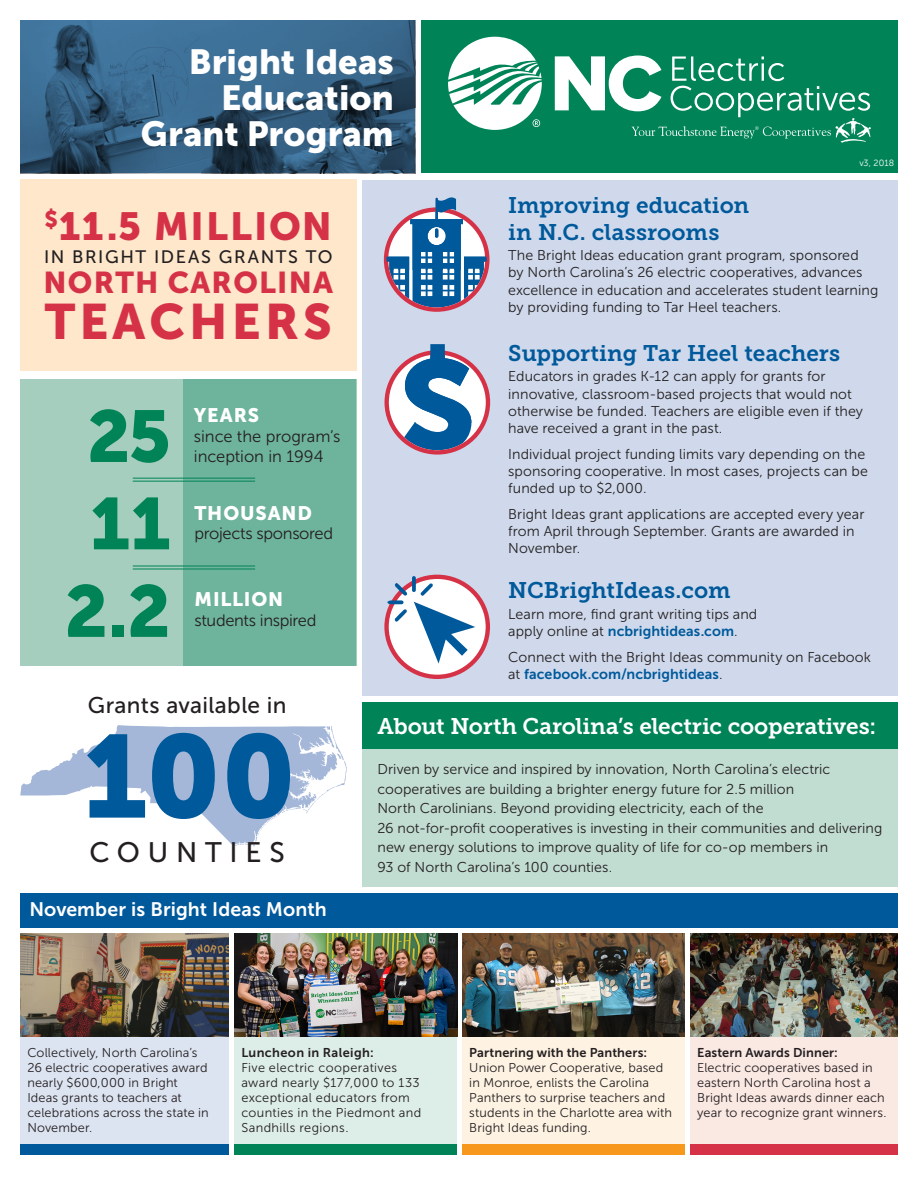
<style>
.page{position:relative;width:918px;height:1188px;background:#fff}
.page>*{position:absolute;margin:0;border:0;box-sizing:border-box;transform-origin:0 0}
.t1{font:116.55px "Museo Sans 900";color:#00599b}
.t2{font:72.6px "Museo Sans 900";color:#008457}
.t3{font:49.5px "Museo Sans 900";letter-spacing:.085em;color:#d63247}
.t4{font:39px "Museo Sans 900";letter-spacing:.04em;color:#d63247}
.t5{font:34.65px/36px "Museo Sans 900";letter-spacing:.005em;color:#fff;text-align:right}
.t6{font:30px "Museo Sans 900";letter-spacing:.04em;color:#d63247}
.Body__sm{font:28.2px "Museo Sans 500";letter-spacing:.275em;color:#231f20}
.Body__sm-2{font:22.65px "Museo Sans 500";letter-spacing:.015em;color:#231f20}
.t7{font:22.5px/27px "Museo Slab 700";color:#00599b}
.t8{font:22.5px "Museo Slab 700";letter-spacing:-.005em;color:#fff}
.t9{font:19.5px "Museo Sans 700";letter-spacing:.005em;color:#fff}
.t10{font:19.5px "Museo Sans 900";letter-spacing:.045em;color:#fff}
.t11{font:18px "Museo Sans 500";letter-spacing:.085em;color:#231f20}
.Body__sm-3{font:16.5px/19.8px "Museo Sans 300";letter-spacing:-.015em;color:#231f20}
.Body__sm-4{font:14.25px/17.1px "Museo Sans 300";letter-spacing:.005em;color:#231f20}
.Body__ex_sm{font:12.75px/15px "Museo Sans 300";letter-spacing:.01em;color:#231f20}
.Body__ex_sm-2{font:12.75px/15px "Museo Sans 300";letter-spacing:.03em;color:#231f20}
.Body__sm-5{font:9px "Museo Sans 300";letter-spacing:.01em;color:#fff}
.s1{font-family:"Museo Sans 700";color:#00599b}
.s2{font-family:"Museo Sans 700"}
</style>
<div class="page">
<div style="left:20px;top:180px;width:336px;height:191px;background:#fee7cb"></div>
<svg style="left:20px;top:725px;width:327px;height:122px"></svg>
<div style="left:20px;top:379px;width:336px;height:286px;background:#a5cebe"></div>
<svg style="left:20px;top:20px;width:395px;height:153px;background:#335d7e"></svg>
<div style="left:362px;top:180px;width:536px;height:516px;background:#cfd9eb"></div>
<div style="left:362px;top:749px;width:536px;height:138px;background:#c1dcd1"></div>
<div style="left:362px;top:702px;width:536px;height:47px;background:#008457"></div>
<div style="left:20px;top:893px;width:878px;height:34px;background:#00599b"></div>
<div style="left:20px;top:1036px;width:209px;height:109px;background:#dde4f1"></div>
<div style="left:462px;top:1036px;width:223px;height:109px;background:#fef3e3"></div>
<div style="left:234px;top:1036px;width:223px;height:109px;background:#ddede7"></div>
<div style="left:690px;top:1036px;width:208px;height:109px;background:#fae8e3"></div>
<img style="left:20px;top:934px;width:209px;height:102px">
<img style="left:234px;top:934px;width:223px;height:102px">
<img style="left:462px;top:934px;width:223px;height:102px">
<img style="left:690px;top:934px;width:208px;height:102px">
<div style="left:20px;top:1145px;width:209px;height:10px;background:#00599b"></div>
<div style="left:235px;top:1145px;width:222px;height:10px;background:#008457"></div>
<div style="left:462px;top:1145px;width:223px;height:10px;background:#f7981d"></div>
<div style="left:690px;top:1145px;width:208px;height:10px;background:#d63247"></div>
<div style="left:184px;top:379px;width:172px;height:286px;background:#6eb39b"></div>
<hr style="left:133px;top:478px;width:122px;height:1px;background:#008457">
<hr style="left:133px;top:481px;width:122px;height:1px;background:#008457">
<hr style="left:133px;top:566px;width:122px;height:1px;background:#008457">
<hr style="left:133px;top:569px;width:122px;height:1px;background:#008457">
<svg style="left:387px;top:352px;width:101px;height:100px;background:#f8e0e4"></svg>
<div style="left:385px;top:350px;width:105px;height:105px;border:4px solid #d63247;border-radius:50%"></div>
<svg style="left:403px;top:344px;width:68px;height:106px;background:#6891b9"></svg>
<svg style="left:383px;top:197px;width:107px;height:110px"></svg>
<svg style="left:387px;top:577px;width:101px;height:100px"></svg>
<div style="left:384px;top:575px;width:106px;height:104px;border:4px solid #d63247;border-radius:50%"></div>
<div style="left:421px;top:20px;width:477px;height:153px;background:#008457"></div>
<svg style="left:555px;top:55px;width:316px;height:88px"></svg>
<svg style="left:448px;top:37px;width:94px;height:93px"></svg>
<svg style="left:388px;top:576px;width:87px;height:88px;background:#bfc8d9"></svg>
<p class="t5" style="left:141px;top:43px;width:254px">Bright Ideas<br>Education<br>Grant Program</p>
<h1 class="t4" style="left:45px;top:205px;width:289px"><sup>$</sup>11.5 MILLION</h1>
<h1 class="t11" style="left:44px;top:247px;width:290px">IN BRIGHT IDEAS GRANTS TO</h1>
<h1 class="t6" style="left:44px;top:265px;width:291px">NORTH CAROLINA</h1>
<h1 class="t3" style="left:45px;top:294px;width:289px">TEACHERS</h1>
<h1 class="t2" style="left:87px;top:395px;width:85px">25</h1>
<h4 class="t10" style="left:194px;top:404px;width:67px">YEARS</h4>
<p class="Body__sm-3" style="left:194px;top:427px;width:148px">since the program’s inception in 1994</p>
<h1 class="t2" style="left:90px;top:483px;width:82px">11</h1>
<h4 class="t10" style="left:195px;top:502px;width:119px">THOUSAND</h4>
<p class="Body__sm-3" style="left:195px;top:524px;width:140px">projects sponsored</p>
<h1 class="t2" style="left:64px;top:570px;width:108px">2.2</h1>
<h4 class="t10" style="left:195px;top:589px;width:90px">MILLION</h4>
<p class="Body__sm-3" style="left:195px;top:611px;width:123px">students inspired</p>
<p class="Body__sm-5" style="left:859px;top:158px;width:36px">v3, 2018</p>
<h3 class="t7" style="left:508px;top:192px;width:243px">Improving education in N.C. classrooms</h3>
<p class="Body__sm-4" style="left:508px;top:247px;width:372px">The Bright Ideas education grant program, sponsored<br>by North Carolina’s 26 electric cooperatives, advances excellence in education and accelerates student learning by providing funding to Tar Heel teachers.</p>
<h3 class="t7" style="left:508px;top:340px;width:333px">Supporting Tar Heel teachers</h3>
<p class="Body__sm-4" style="left:508px;top:368px;width:356px">Educators in grades K-12 can apply for grants for innovative, classroom-based projects that would not otherwise be funded. Teachers are eligible even if they have received a grant in the past.</p>
<p class="Body__sm-4" style="left:508px;top:446px;width:361px">Individual project funding limits vary depending on the sponsoring cooperative. In most cases, projects can be funded up to $2,000.</p>
<p class="Body__sm-4" style="left:508px;top:506px;width:358px">Bright Ideas grant applications are accepted every year from April through September. Grants are awarded in<br>November.</p>
<h3 class="t7" style="left:508px;top:577px;width:224px">NCBrightIdeas.com</h3>
<p class="Body__sm-4" style="left:508px;top:605px;width:251px">Learn more, find grant writing tips and apply online at <span class="s1">ncbrightideas.com</span>.</p>
<p class="Body__sm-4" style="left:508px;top:649px;width:364px">Connect with the Bright Ideas community on Facebook at <span class="s1">facebook.com/ncbrightideas</span>.</p>
<p class="Body__sm-2" style="left:88px;top:693px;width:200px">Grants available in</p>
<h1 class="t1" style="left:83px;top:711px;width:214px">100</h1>
<p class="Body__sm" style="left:90px;top:837px;width:197px">COUNTIES</p>
<h4 class="t9" style="left:29px;top:899px;width:299px">November is Bright Ideas Month</h4>
<h3 class="t8" style="left:377px;top:713px;width:500px">About North Carolina’s electric cooperatives:</h3>
<p class="Body__sm-4" style="left:377px;top:760px;width:506px;line-height:19.5px">Driven by service and inspired by innovation, North Carolina’s electric cooperatives are building a brighter energy future for 2.5 million<br>North Carolinians. Beyond providing electricity, each of the<br>26 not-for-profit cooperatives is investing in their communities and delivering new energy solutions to improve quality of life for co-op members in<br>93 of North Carolina’s 100 counties.</p>
<p class="Body__ex_sm" style="left:27px;top:1045px;width:183px">Collectively, North Carolina’s<br>26 electric cooperatives award nearly $600,000 in Bright<br>Ideas grants to teachers at celebrations across the state in<br>November.</p>
<p class="Body__ex_sm" style="left:469px;top:1045px;width:204px"><span class="s2">Partnering with the Panthers:<br></span>Union Power Cooperative, based in Monroe, enlists the Carolina<br>Panthers to surprise teachers and students in the Charlotte area with<br>Bright Ideas funding.</p>
<p class="Body__ex_sm-2" style="left:241px;top:1045px;width:182px"><span class="s2">Luncheon in Raleigh:<br></span>Five electric cooperatives award nearly $177,000 to 133 exceptional educators from counties in the Piedmont and<br>Sandhills regions.</p>
<p class="Body__ex_sm" style="left:697px;top:1045px;width:191px"><span class="s2">Eastern Awards Dinner:<br></span>Electric cooperatives based in eastern North Carolina host a<br>Bright Ideas awards dinner each year to recognize grant winners.</p>
</div>
